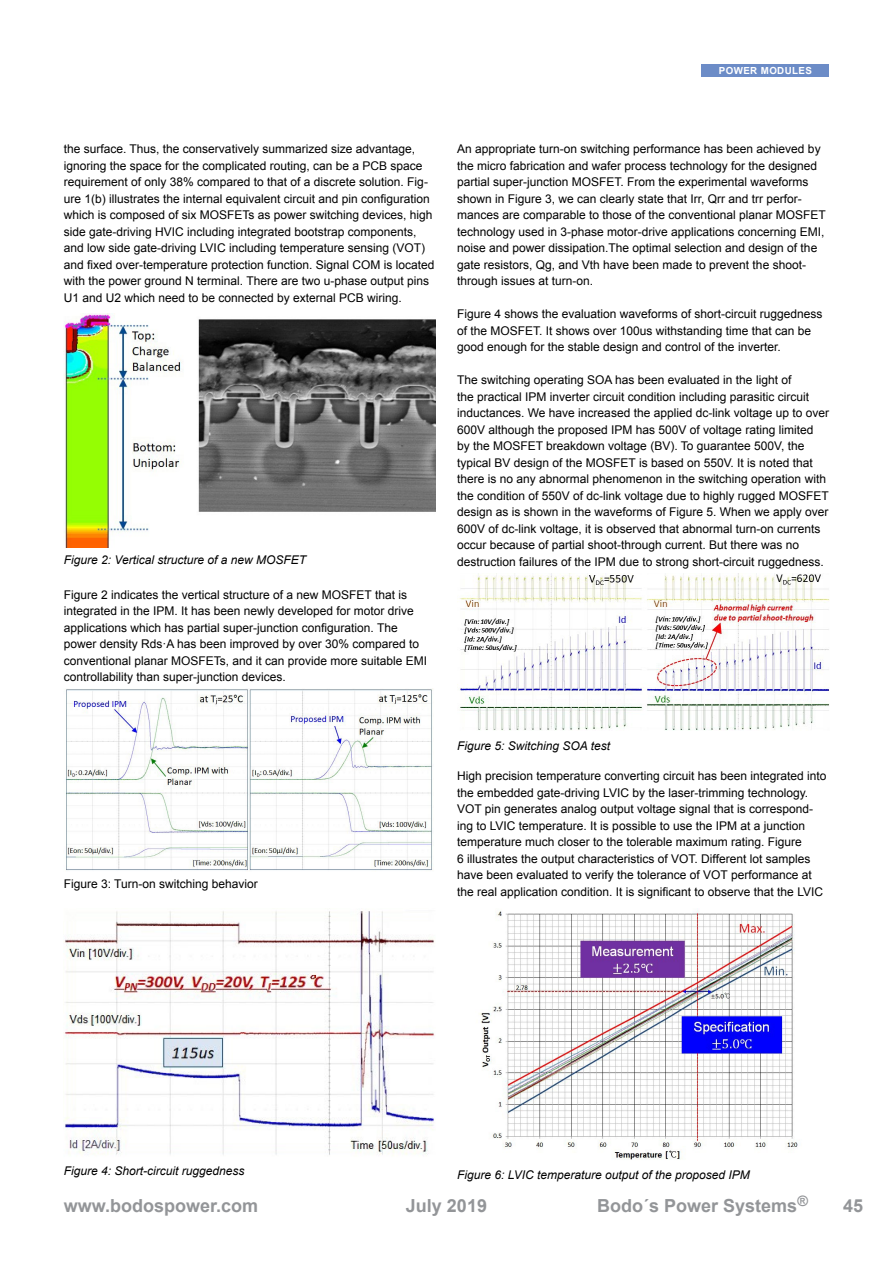
<style>
.page{position:relative;width:893px;height:1263px;background:#fff}
.page>*{position:absolute;margin:0;border:0;box-sizing:border-box;transform-origin:0 0}
.t1{font:700 18px "Arial";color:#939598}
.Fließtext{font:12px/16.5px "Arial";color:#000}
.Fließtext-2{font:italic 12px "Arial";color:#000}
.t2{font:700 9.75px "Arial";letter-spacing:.04em;color:#fff}
</style>
<div class="page">
<div style="left:702px;top:64px;width:127px;height:13px;background:#6c8cc7"></div>
<img style="left:64px;top:314px;width:372px;height:233px">
<img style="left:457px;top:573px;width:372px;height:157px">
<img style="left:480px;top:910px;width:318px;height:250px">
<img style="left:65px;top:689px;width:368px;height:182px">
<img style="left:64px;top:911px;width:371px;height:244px">
<p class="t2" style="left:719px;top:64px;width:94px">POWER MODULES</p>
<p class="t2" style="left:741px;top:64px;width:51px">CONTENT</p>
<p class="Fließtext" style="left:64px;top:141px;width:372px">the surface. Thus, the conservatively summarized size advantage, ignoring the space for the complicated routing, can be a PCB space requirement of only 38% compared to that of a discrete solution. Fig&shy;ure 1(b) illustrates the internal equivalent circuit and pin configuration which is composed of six MOSFETs as power switching devices, high side gate-driving HVIC including integrated bootstrap components, and low side gate-driving LVIC including temperature sensing (VOT) and fixed over-temperature protection function. Signal COM is located with the power ground N terminal. There are two u-phase output pins U1 and U2 which need to be connected by external PCB wiring.</p>
<p class="Fließtext-2" style="left:64px;top:552px;width:244px">Figure 2: Vertical structure of a new MOSFET</p>
<p class="Fließtext" style="left:64px;top:586px;width:365px">Figure 2 indicates the vertical structure of a new MOSFET that is integrated in the IPM. It has been newly developed for motor drive applications which has partial super-junction configuration. The power density Rds·A has been improved by over 30% compared to conventional planar MOSFETs, and it can provide more suitable EMI controllability than super-junction devices.</p>
<p class="Fließtext" style="left:64px;top:876px;width:196px">Figure 3: Turn-on switching behavior</p>
<p class="Fließtext" style="left:457px;top:141px;width:370px">An appropriate turn-on switching performance has been achieved by the micro fabrication and wafer process technology for the designed partial super-junction MOSFET. From the experimental waveforms shown in Figure 3, we can clearly state that Irr, Qrr and trr perfor&shy;mances are comparable to those of the conventional planar MOSFET technology used in 3-phase motor-drive applications concerning EMI, noise and power dissipation.The optimal selection and design of the gate resistors, Qg, and Vth have been made to prevent the shoot&shy;through issues at turn-on.</p>
<p class="Fließtext" style="left:457px;top:306px;width:367px">Figure 4 shows the evaluation waveforms of short-circuit ruggedness of the MOSFET. It shows over 100us withstanding time that can be good enough for the stable design and control of the inverter.</p>
<p class="Fließtext" style="left:457px;top:372px;width:373px">The switching operating SOA has been evaluated in the light of<br>the practical IPM inverter circuit condition including parasitic circuit inductances. We have increased the applied dc-link voltage up to over 600V although the proposed IPM has 500V of voltage rating limited<br>by the MOSFET breakdown voltage (BV). To guarantee 500V, the typical BV design of the MOSFET is based on 550V. It is noted that there is no any abnormal phenomenon in the switching operation with the condition of 550V of dc-link voltage due to highly rugged MOSFET design as is shown in the waveforms of Figure 5. When we apply over 600V of dc-link voltage, it is observed that abnormal turn-on currents occur because of partial shoot-through current. But there was no destruction failures of the IPM due to strong short-circuit ruggedness.</p>
<p class="Fließtext-2" style="left:457px;top:737px;width:154px">Figure 5: Switching SOA test</p>
<p class="Fließtext" style="left:457px;top:768px;width:371px">High precision temperature converting circuit has been integrated into the embedded gate-driving LVIC by the laser-trimming technology.<br>VOT pin generates analog output voltage signal that is correspond&shy;ing to LVIC temperature. It is possible to use the IPM at a junction temperature much closer to the tolerable maximum rating. Figure<br>6 illustrates the output characteristics of VOT. Different lot samples have been evaluated to verify the tolerance of VOT performance at the real application condition. It is significant to observe that the LVIC</p>
<p class="Fließtext-2" style="left:64px;top:1163px;width:182px">Figure 4: Short-circuit ruggedness</p>
<p class="Fließtext-2" style="left:457px;top:1167px;width:294px">Figure 6: LVIC temperature output of the proposed IPM</p>
<h1 class="t1" style="left:64px;top:1194px;width:196px">www.bodospower.com</h1>
<h1 class="t1" style="left:406px;top:1194px;width:83px">July 2019</h1>
<h1 class="t1" style="left:597px;top:1194px;width:212px">Bodo´s Power Systems<sup>®</sup></h1>
<h1 class="t1" style="left:843px;top:1194px;width:22px">45</h1>
</div>
